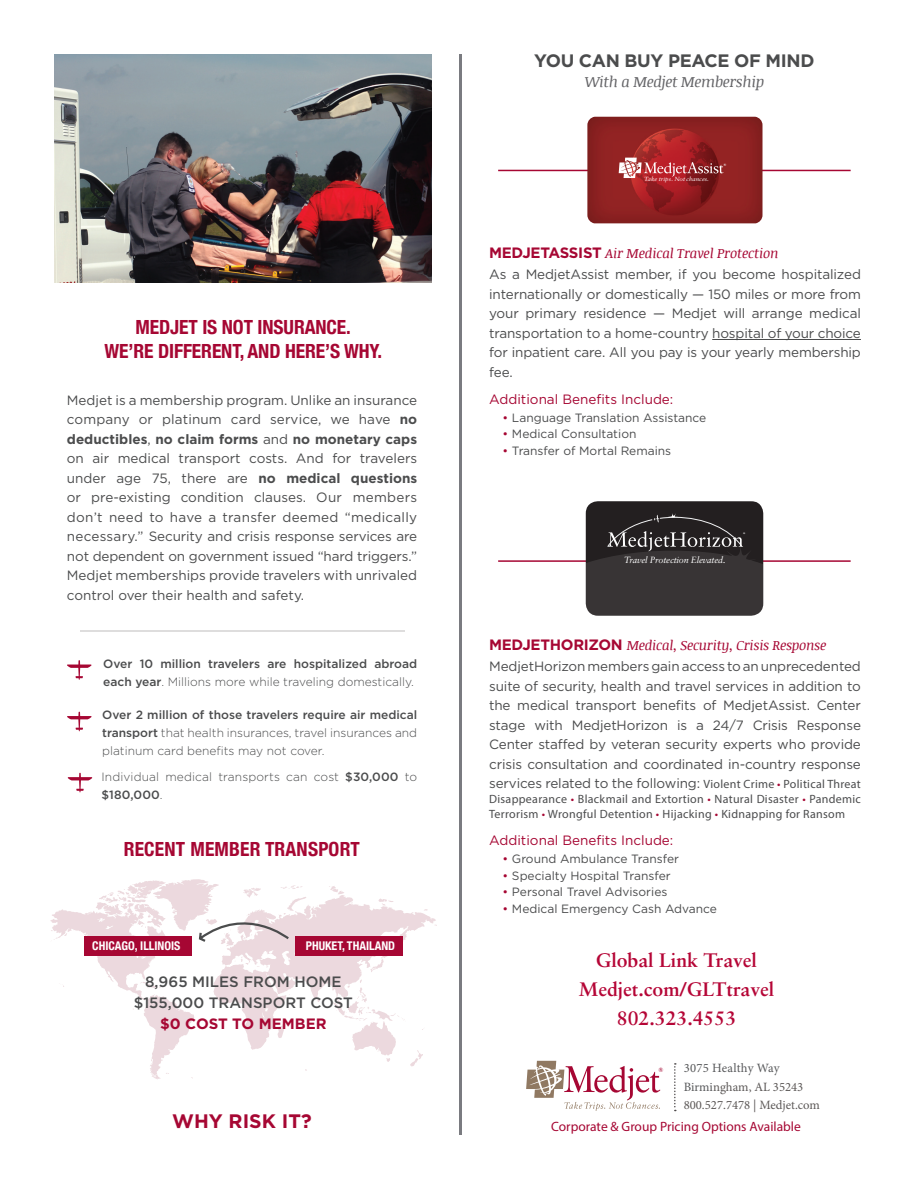
<style>
.page{position:relative;width:918px;height:1188px;background:#fff}
.page>*{position:absolute;margin:0;border:0;box-sizing:border-box;transform-origin:0 0}
.t1{font:700 condensed 19.5px/24px "Helvetica Neue";letter-spacing:-.005em;color:#a60733;text-align:center}
.t2{font:700 19.5px/28.5px "Sabon";color:#b50536;text-align:center}
.t3{font:700 19.5px "Gotham";color:#a60733}
.t4{font:700 18px "Gotham";letter-spacing:-.02em;color:#4b4c4d}
.t5{font:500 15px/21px "Gotham";color:#4b4c4d;text-align:center}
.t6{font:italic 15px "Noticia Text";letter-spacing:-.02em;color:#636366}
.t7{font:700 15px "Gotham";color:#a60733}
.t8{font:13.5px/19.5px "Gotham";letter-spacing:-.01em;color:#4b4c4d;text-align:justify}
.t9{font:italic 13.5px "Noticia Text";letter-spacing:-.02em;color:#a60733}
.t10{font:13.5px "Gotham";color:#a60733}
.t11{font:13.5px "Myriad Pro";color:#a60733}
.t12{font:12.75px/18.3px "Minion Pro";color:#5c5857}
.t13{font:300 12px/18px "Gotham";color:#4b4c4d;text-align:justify}
.t14{font:12px "Gotham";color:#4b4c4d}
.t15{font:12px/15px "Myriad Pro";letter-spacing:.025em;color:#4b4c4d}
.t16{font:500 12px/18px "Gotham";color:#4b4c4d}
.t17{font:700 condensed 12px "Helvetica Neue";color:#fff}
.t18{font:italic 9px "Sabon";letter-spacing:-.02em;color:#fff}
.t19{font:6.15px "Akzidenz Grotesk BE";color:#a60733}
.t20{font:italic 6px "Sabon";letter-spacing:.005em;color:#fff;scale:1.07 1}
.t21{font:5.25px "Myriad Pro";color:#fff}
.t22{font:3.45px "Akzidenz Grotesk BE";color:#fff}
.s1{font-weight:700}
.s2{font-weight:300}
.s3{font-weight:500}
.s4{font-family:"Gotham";font-weight:700;font-style:normal;font-size:15px}
.s5{color:#a60733}
.s6{font-family:"Myriad Pro";font-size:12px}
.s7{font-family:"Myriad Pro";font-size:12px;color:#a60733}
.s8{color:#57585a}
</style>
<div class="page">
<img style="left:54px;top:54px;width:378px;height:229px">
<hr style="left:459px;top:54px;width:2px;height:1081px;background:#7a7b80">
<svg style="left:674px;top:1063px;width:2px;height:48px"></svg>
<svg style="left:526px;top:1061px;width:134px;height:50px"></svg>
<hr style="left:712px;top:339px;width:149px;height:1px;background:#4b4c4d">
<hr style="left:498px;top:170px;width:353px;height:1px;background:#a60733">
<img style="left:587px;top:117px;width:176px;height:106px">
<svg style="left:619px;top:158px;width:105px;height:20px;background:#b55256"></svg>
<hr style="left:498px;top:560px;width:353px;height:2px;background:#a60733">
<svg style="left:586px;top:501px;width:177px;height:115px;background:#373334"></svg>
<svg style="left:67px;top:712px;width:25px;height:19px"></svg>
<svg style="left:67px;top:660px;width:25px;height:20px"></svg>
<svg style="left:68px;top:773px;width:24px;height:19px"></svg>
<hr style="left:80px;top:631px;width:324px;height:1px;background:#231f20">
<svg style="left:50px;top:879px;width:386px;height:200px"></svg>
<div style="left:295px;top:936px;width:107px;height:19px;background:#a60733"></div>
<div style="left:84px;top:936px;width:107px;height:19px;background:#a60733"></div>
<svg style="left:197px;top:905px;width:93px;height:39px"></svg>
<h1 class="t1" style="left:105px;top:314px;width:279px">MEDJET IS NOT INSURANCE.<br>WE’RE DIFFERENT, AND HERE’S WHY.</h1>
<p class="t8" style="left:67px;top:390px;width:352px">Medjet is a membership program. Unlike an insurance company or platinum card service, we have <span class="s1">no deductibles</span>, <span class="s1">no claim forms</span> and <span class="s1">no monetary caps </span>on air medical transport costs. And for travelers under age 75, there are <span class="s1">no medical questions </span>or pre-existing condition clauses. Our members don’t need to have a transfer deemed “medically necessary.” Security and crisis response services are not dependent on government issued “hard triggers.” Medjet memberships provide travelers with unrivaled control over their health and safety.</p>
<p class="t16" style="left:103px;top:655px;width:315px">Over 10 million travelers are hospitalized abroad each year<span class="s2">. Millions more while traveling domestically.</span></p>
<p class="t13" style="left:102px;top:706px;width:317px"><span class="s3">Over 2 million of those travelers require air medical transport</span> that health insurances, travel insurances and platinum card benefits may not cover.</p>
<p class="t13" style="left:101px;top:768px;width:317px">Individual medical transports can cost <span class="s3">$30,000</span> to <span class="s3">$180,000</span>.</p>
<h1 class="t1" style="left:124px;top:836px;width:238px">RECENT MEMBER TRANSPORT</h1>
<p class="t17" style="left:92px;top:936px;width:90px">CHICAGO, ILLINOIS</p>
<p class="t17" style="left:306px;top:935px;width:91px">PHUKET, THAILAND</p>
<p class="t5" style="left:134px;top:971px;width:221px">8,965 MILES FROM HOME $155,000 TRANSPORT COST</p>
<p class="t7" style="left:160px;top:1015px;width:168px">$0 COST TO MEMBER</p>
<h1 class="t3" style="left:172px;top:1109px;width:141px">WHY RISK IT?</h1>
<h2 class="t4" style="left:534px;top:50px;width:282px">YOU CAN BUY PEACE OF MIND</h2>
<p class="t6" style="left:585px;top:71px;width:181px">With a Medjet Membership</p>
<p class="t20" style="left:644px;top:176px;width:62px">Take trips. Not chances.</p>
<p class="t22" style="left:724px;top:162px;width:4px">®</p>
<p class="t9" style="left:489px;top:244px;width:291px"><span class="s4">MEDJETASSIST</span> Air Medical Travel Protection</p>
<p class="t8" style="left:489px;top:264px;width:373px">As a MedjetAssist member, if you become hospitalized internationally or domestically — 150 miles or more from your primary residence — Medjet will arrange medical transportation to a home-country hospital of your choice for inpatient care. All you pay is your yearly membership fee.</p>
<p class="t10" style="left:489px;top:390px;width:186px">Additional Benefits Include:</p>
<p class="t14" style="left:503px;top:410px;width:205px"><span class="s5">•</span> Language Translation Assistance</p>
<p class="t14" style="left:503px;top:426px;width:135px"><span class="s5">•</span> Medical Consultation</p>
<p class="t14" style="left:503px;top:443px;width:170px"><span class="s5">•</span> Transfer of Mortal Remains</p>
<p class="t18" style="left:624px;top:555px;width:103px">Travel Protection Elevated.</p>
<p class="t21" style="left:743px;top:531px;width:4px">®</p>
<p class="t9" style="left:489px;top:636px;width:339px"><span class="s4">MEDJETHORIZON</span> Medical, Security, Crisis Response</p>
<p class="t8" style="left:489px;top:656px;width:373px">MedjetHorizon members gain access to an unprecedented suite of security, health and travel services in addition to the medical transport benefits of MedjetAssist. Center stage with MedjetHorizon is a 24/7 Crisis Response Center staffed by veteran security experts who provide crisis consultation and coordinated in-country response services related to the following: <span class="s6">Violent Crime</span> <span class="s7">•</span> <span class="s6">Political Threat</span></p>
<p class="t15" style="left:489px;top:791px;width:373px">Disappearance <span class="s5">•</span> Blackmail and Extortion <span class="s5">•</span> Natural Disaster <span class="s5">•</span> Pandemic<br>Terrorism <span class="s5">•</span> Wrongful Detention <span class="s5">•</span> Hijacking <span class="s5">•</span> Kidnapping for Ransom</p>
<p class="t10" style="left:489px;top:832px;width:186px">Additional Benefits Include:</p>
<p class="t14" style="left:503px;top:851px;width:178px"><span class="s5">•</span> Ground Ambulance Transfer</p>
<p class="t14" style="left:503px;top:868px;width:170px"><span class="s5">•</span> Specialty Hospital Transfer</p>
<p class="t14" style="left:503px;top:884px;width:166px"><span class="s5">•</span> Personal Travel Advisories</p>
<p class="t14" style="left:503px;top:901px;width:216px"><span class="s5">•</span> Medical Emergency Cash Advance</p>
<h1 class="t2" style="left:579px;top:946px;width:197px">Global Link Travel<br>Medjet.com/GLTtravel<br>802.323.4553</h1>
<p class="t19" style="left:658px;top:1066px;width:6px">®</p>
<p class="t12" style="left:684px;top:1059px;width:138px"><span class="s8">3075 Healthy Way<br>Birmi</span>ngham, AL 35243<br>800.527.7478 | Medjet.com</p>
<p class="t11" style="left:551px;top:1118px;width:251px">Corporate &amp; Group Pricing Options Available</p>
</div>
